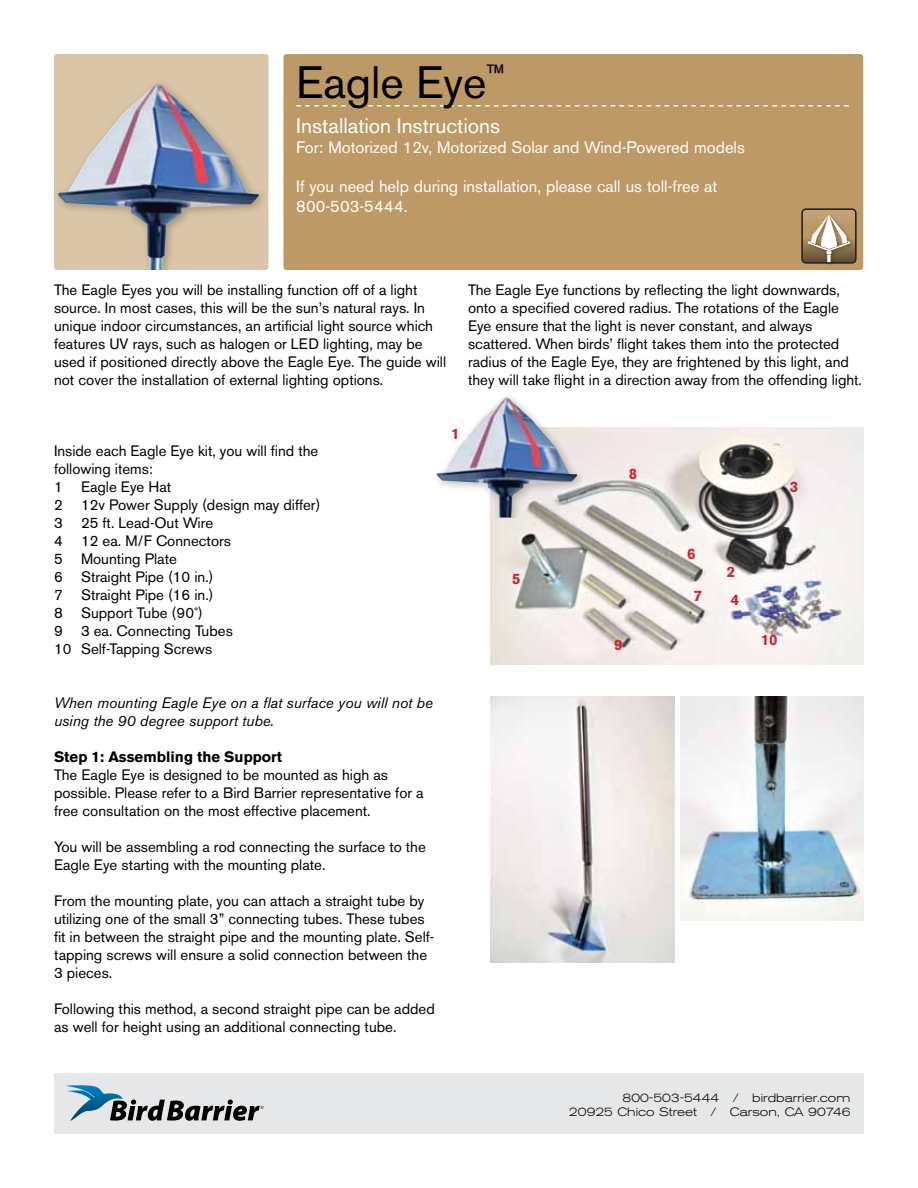
<style>
.page{position:relative;width:918px;height:1188px;background:#fff}
.page>*{position:absolute;margin:0;border:0;box-sizing:border-box;transform-origin:0 0}
.t1{font:45px "Akzidenz Grotesk BE";color:#000}
.t2{font:21px "Akzidenz Grotesk BE";color:#fff}
.t3{font:16.5px/19.8px "Akzidenz Grotesk BE";color:#fff}
.t4{font:15px/18px "Akzidenz Grotesk BE";color:#000}
.t5{font:italic 15px/18px "Akzidenz Grotesk BE";color:#000}
.t6{font:700 15px "Akzidenz Grotesk BE";color:#000}
.t7{font:700 15px "Akzidenz Grotesk BE";color:#d2232a}
.t8{font:300 expanded 12px/14.4px "Akzidenz Grotesk BE";color:#000;text-align:right}
</style>
<div class="page">
<div style="left:284px;top:54px;width:579px;height:216px;background:#bd9965;border-radius:3px"></div>
<svg style="left:801px;top:208px;width:56px;height:56px"></svg>
<img style="left:804px;top:211px;width:53px;height:53px">
<svg style="left:803px;top:210px;width:52px;height:52px"></svg>
<div style="left:54px;top:54px;width:214px;height:216px;background:#dac5a7;border-radius:3px"></div>
<svg style="left:296px;top:105px;width:553px;height:1px"></svg>
<div style="left:54px;top:1073px;width:810px;height:61px;background:#e6e7e8"></div>
<svg style="left:66px;top:1085px;width:198px;height:36px"></svg>
<div style="left:54px;top:78px;width:213px;height:192px;background:#dac5a7"></div>
<img style="left:57px;top:83px;width:202px;height:187px">
<img style="left:491px;top:427px;width:372px;height:237px">
<div style="left:434px;top:391px;width:149px;height:126px;background:#000;opacity:.25"></div>
<img style="left:436px;top:397px;width:141px;height:120px">
<img style="left:491px;top:696px;width:183px;height:266px">
<img style="left:681px;top:696px;width:183px;height:224px">
<h1 class="t1" style="left:296px;top:55px;width:210px">Eagle Eye<sup>™</sup></h1>
<h2 class="t2" style="left:296px;top:113px;width:205px">Installation Instructions</h2>
<p class="t3" style="left:296px;top:137px;width:450px">For: Motorized 12v, Motorized Solar and Wind-Powered models</p>
<p class="t3" style="left:296px;top:177px;width:423px">If you need help during installation, please call us toll-free at<br>800-503-5444.</p>
<p class="t4" style="left:54px;top:281px;width:394px">The Eagle Eyes you will be installing function off of a light source. In most cases, this will be the sun’s natural rays. In unique indoor circumstances, an artificial light source which features UV rays, such as halogen or LED lighting, may be used if positioned directly above the Eagle Eye. The guide will not cover the installation of external lighting options.</p>
<p class="t4" style="left:468px;top:281px;width:396px">The Eagle Eye functions by reflecting the light downwards, onto a specified covered radius. The rotations of the Eagle Eye ensure that the light is never constant, and always scattered. When birds’ flight takes them into the protected radius of the Eagle Eye, they are frightened by this light, and they will take flight in a direction away from the offending light.</p>
<p class="t4" style="left:54px;top:442px;width:268px">Inside each Eagle Eye kit, you will find the following items:<br>1 Eagle Eye Hat<br>2 12v Power Supply (design may differ)<br>3 25 ft. Lead-Out Wire<br>4 12 ea. M/F Connectors<br>5 Mounting Plate<br>6 Straight Pipe (10 in.)<br>7 Straight Pipe (16 in.)<br>8 Support Tube (90˚)<br>9 3 ea. Connecting Tubes<br>10 Self-Tapping Screws</p>
<p class="t5" style="left:54px;top:694px;width:380px">When mounting Eagle Eye on a flat surface you will not be using the 90 degree support tube.</p>
<p class="t6" style="left:54px;top:748px;width:230px">Step 1: Assembling the Support</p>
<p class="t4" style="left:54px;top:766px;width:371px">The Eagle Eye is designed to be mounted as high as possible. Please refer to a Bird Barrier representative for a free consultation on the most effective placement.</p>
<p class="t4" style="left:54px;top:838px;width:373px">You will be assembling a rod connecting the surface to the<br>Eagle Eye starting with the mounting plate.</p>
<p class="t4" style="left:54px;top:892px;width:382px">From the mounting plate, you can attach a straight tube by utilizing one of the small 3” connecting tubes. These tubes fit in between the straight pipe and the mounting plate. Self&shy;tapping screws will ensure a solid connection between the 3 pieces.</p>
<p class="t4" style="left:54px;top:1000px;width:382px">Following this method, a second straight pipe can be added as well for height using an additional connecting tube.</p>
<p class="t7" style="left:451px;top:425px;width:10px">1</p>
<p class="t7" style="left:512px;top:570px;width:10px">5</p>
<p class="t7" style="left:629px;top:465px;width:10px">8</p>
<p class="t7" style="left:614px;top:636px;width:10px">9</p>
<p class="t7" style="left:687px;top:545px;width:10px">6</p>
<p class="t7" style="left:694px;top:587px;width:10px">7</p>
<p class="t7" style="left:790px;top:479px;width:10px">3</p>
<p class="t7" style="left:727px;top:563px;width:10px">2</p>
<p class="t7" style="left:731px;top:591px;width:10px">4</p>
<p class="t7" style="left:761px;top:631px;width:18px">10</p>
<p class="t8" style="left:569px;top:1091px;width:283px">800-503-5444 / birdbarrier.com<br>20925 Chico Street / Carson, CA 90746</p>
</div>
